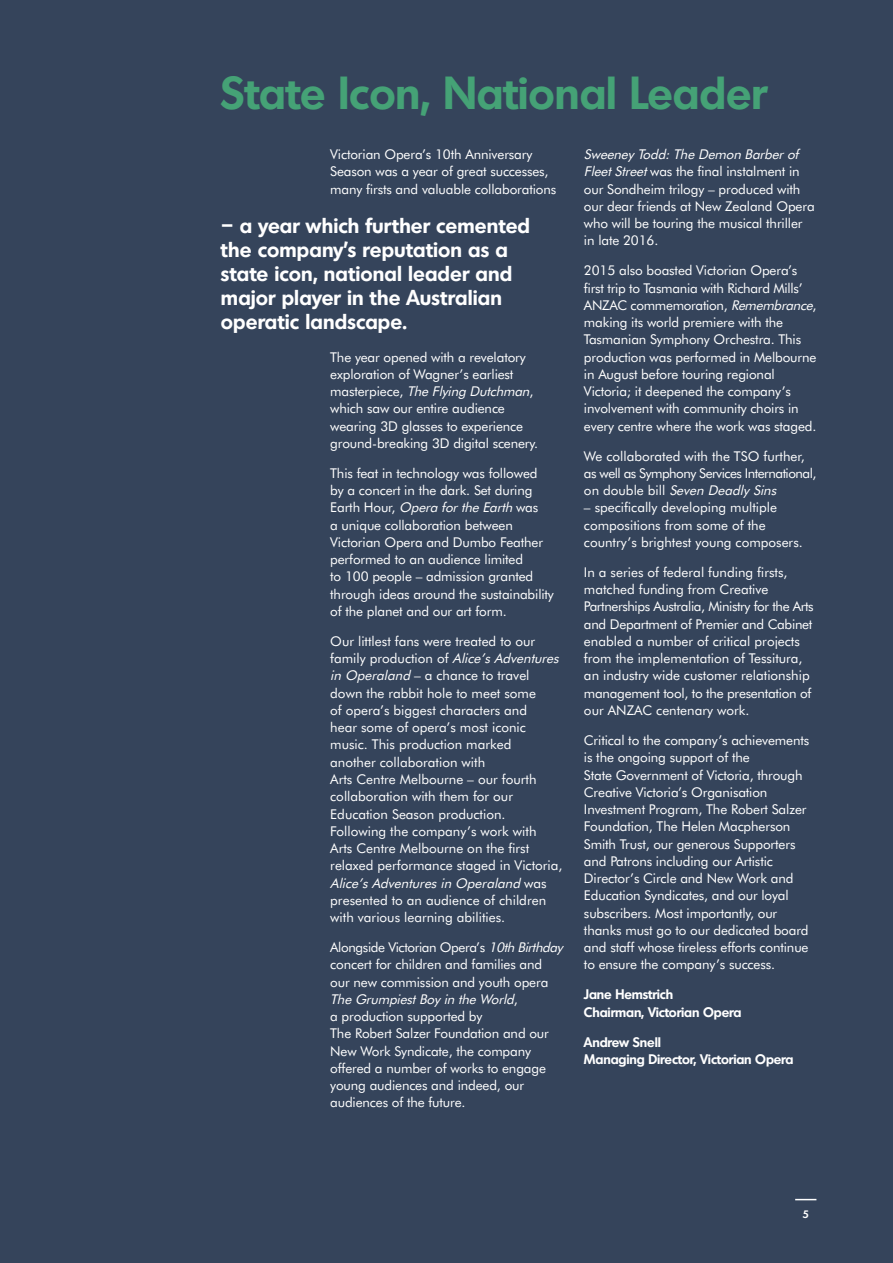
<style>
.page{position:relative;width:893px;height:1263px;background:#35445b}
.page>*{position:absolute;margin:0;border:0;box-sizing:border-box;transform-origin:0 0}
.t1{font:600 45px "Montreal TS";color:#45a276}
.t2{font:600 21px/24px "Montreal TS";letter-spacing:.005em;color:#fff}
.t3{font:13.5px/17.2px "Futura BT";letter-spacing:-.01em;color:#fff}
.t4{font:13.5px/17.2px "Futura BT";letter-spacing:-.04em;color:#fff}
.t5{font:600 13.5px/17.2px "Montreal TS";letter-spacing:-.01em;color:#fff}
.t6{font:600 10.5px "Montreal TS";color:#fff}
.s1{font-style:italic}
</style>
<div class="page">
<svg style="left:795px;top:1199px;width:21px;height:1px"></svg>
<h1 class="t1" style="left:221px;top:77px;width:547px">State Icon, National Leader</h1>
<p class="t3" style="left:330px;top:146px;width:228px">Victorian Opera’s 10th Anniversary<br>Season was a year of great successes, many firsts and valuable collaborations</p>
<h2 class="t2" style="left:221px;top:216px;width:310px">– a year which further cemented the company’s reputation as a state icon, national leader and major player in the Australian operatic landscape.</h2>
<p class="t3" style="left:330px;top:349px;width:209px">The year opened with a revelatory exploration of Wagner’s earliest<br>m a ste r p i e c e , <span class="s1">The Flying Dutchman</span>, which saw our entire audience wearing 3D glasses to experience ground-breaking 3D digital scenery.</p>
<p class="t3" style="left:330px;top:465px;width:225px">This feat in technology was followed by a concert in the dark. Set during<br>E a rt h H o u r, <span class="s1">Opera forthe Earth</span> w a s<br>a unique collaboration between Victorian Opera and Dumbo Feather performed to an audience limited<br>to 100 people – admission granted through ideas around the sustainability of the planet and our art form.</p>
<p class="t3" style="left:330px;top:633px;width:234px">Our littlest fans were treated to our family production of <span class="s1">Alice’s Adventures in Operaland</span> – a chance to travel down the rabbit hole to meet some<br>of opera’s biggest characters and<br>hear some of opera’s most iconic music. This production marked<br>another collaboration with<br>Arts Centre Melbourne – our fourth collaboration with them for our Education Season production.<br>Following the company’s work with<br>Arts Centre Melbourne on the first relaxed performance staged in Victoria, <span class="s1">Alice’s Adventures in Operaland</span> w a s presented to an audience of children with various learning abilities.</p>
<p class="t3" style="left:330px;top:939px;width:237px">Alongside Victorian Opera’s <span class="s1">10th Birthday </span>concert for children and families and<br>our new commission and youth opera <span class="s1">The GrumpiestBoyin the World</span>,<br>a production supported by<br>The Robert Salzer Foundation and our New Work Syndicate, the company offered a number of works to engage young audiences and indeed, our audiences of the future.</p>
<p class="t3" style="left:584px;top:146px;width:232px"><span class="s1">SweeneyTodd:The Demon Barberof FleetStreet</span>was the final instalment in our Sondheim trilogy – produced with our dear friends at New Zealand Opera who will be touring the musical thriller in late 2016.</p>
<p class="t3" style="left:584px;top:263px;width:234px">2015 also boasted Victorian Opera’s first trip to Tasmania with Richard Mills’ ANZAC commemoration, <span class="s1">Remembrance</span>, making its world premiere with the Tasmanian Symphony Orchestra. This production was performed in Melbourne in August before touring regional Victoria; it deepened the company’s involvement with community choirs in every centre where the work was staged.</p>
<p class="t4" style="left:584px;top:448px;width:234px">We collaborated with the TSO further, as well as Symphony Services International, o n d o u b l e b i l l <span class="s1">Seven Deadly Sins</span></p>
<p class="t3" style="left:584px;top:500px;width:220px">– specifically developing multiple compositions from some of the country’s brightest young composers.</p>
<p class="t3" style="left:584px;top:564px;width:231px">In a series of federal funding firsts, matched funding from Creative Partnerships Australia, Ministry for the Arts and Department of Premier and Cabinet enabled a number of critical projects from the implementation of Tessitura, an industry wide customer relationship management tool, to the presentation of our ANZAC centenary work.</p>
<p class="t3" style="left:584px;top:732px;width:227px">Critical to the company’s achievements is the ongoing support of the<br>State Government of Victoria, through Creative Victoria’s Organisation Investment Program, The Robert Salzer Foundation, The Helen Macpherson Smith Trust, our generous Supporters and Patrons including our Artistic Director’s Circle and New Work and Education Syndicates, and our loyal subscribers. Most importantly, our thanks must go to our dedicated board and staff whose tireless efforts continue to ensure the company’s success.</p>
<p class="t5" style="left:584px;top:987px;width:159px">Jane Hemstrich<br>Chairman, Victorian Opera</p>
<p class="t5" style="left:584px;top:1035px;width:211px">Andrew Snell<br>Managing Director, Victorian Opera</p>
<p class="t6" style="left:803px;top:1210px;width:8px">5</p>
</div>
